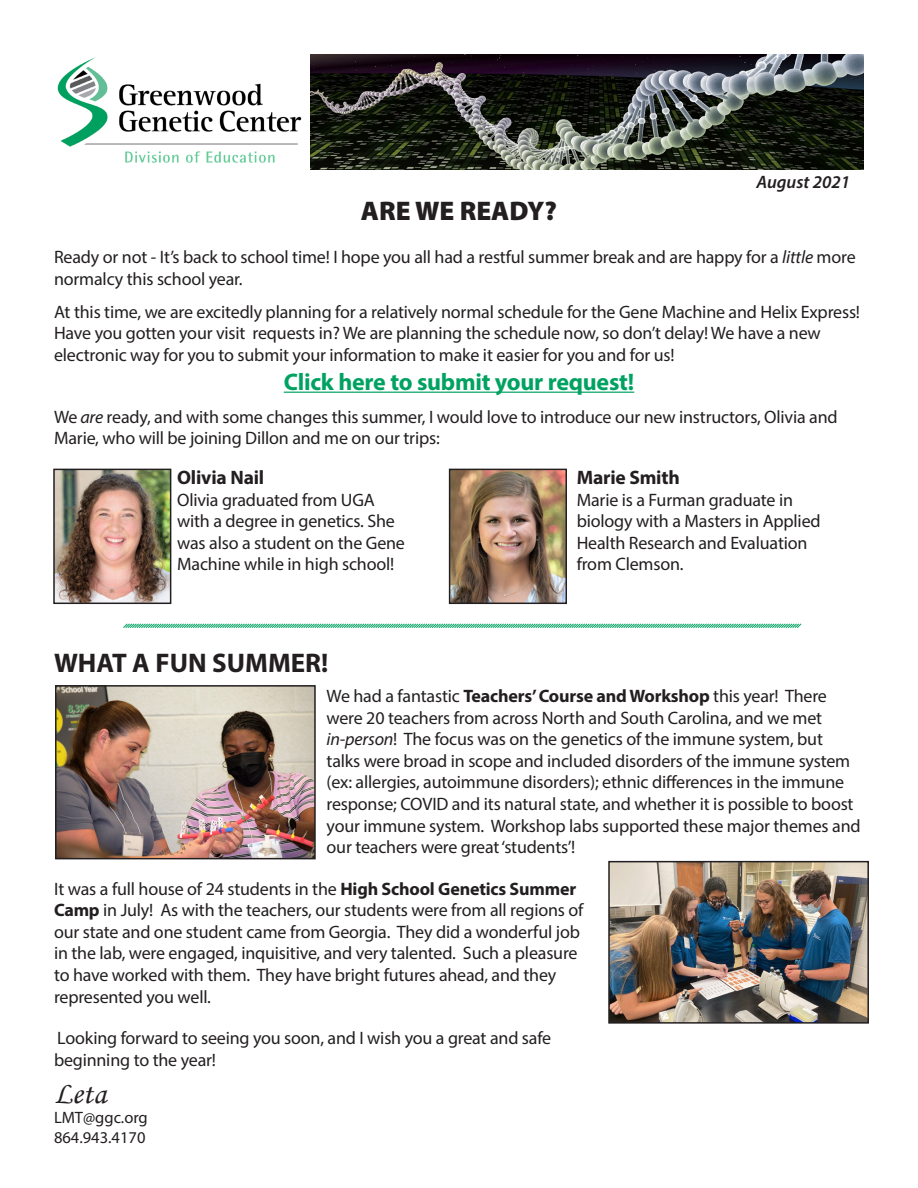
<style>
.page{position:relative;width:918px;height:1188px;background:#fff}
.page>*{position:absolute;margin:0;border:0;box-sizing:border-box;transform-origin:0 0}
.t1{font:31.5px "Monotype Corsiva";color:#231f20}
.t2{font:700 27px "Myriad Pro";color:#231f20}
.t3{font:900 27px "Myriad Pro";color:#231f20}
.t4{font:700 24px "Myriad Pro";letter-spacing:-.01em;color:#00a261}
.t5{font:700 19.5px "Myriad Pro";letter-spacing:-.01em;color:#231f20}
.t6{font:18px/21.6px "Myriad Pro";letter-spacing:-.01em;color:#231f20}
.t7{font:italic 600 18px "Myriad Pro";color:#231f20}
.t8{font:16.5px "Myriad Pro";color:#231f20}
.s1{font-style:italic}
.s2{font-weight:700}
</style>
<div class="page">
<img style="left:310px;top:54px;width:554px;height:116px">
<img style="left:57px;top:57px;width:245px;height:106px">
<hr style="left:284px;top:392px;width:350px;height:1px;background:#00a261">
<img style="left:56px;top:472px;width:112px;height:129px">
<div style="left:53px;top:469px;width:118px;height:135px;border:2px solid #231f20"></div>
<img style="left:452px;top:472px;width:112px;height:129px">
<div style="left:449px;top:469px;width:118px;height:135px;border:2px solid #231f20"></div>
<img style="left:58px;top:688px;width:255px;height:168px">
<div style="left:55px;top:685px;width:261px;height:174px;border:2px solid #231f20"></div>
<img style="left:611px;top:864px;width:255px;height:157px">
<div style="left:608px;top:861px;width:261px;height:163px;border:2px solid #231f20"></div>
<svg style="left:123px;top:623px;width:679px;height:5px;background:#82d1b1"></svg>
<p class="t7" style="left:756px;top:170px;width:95px">August 2021</p>
<p class="t3" style="left:361px;top:193px;width:198px">ARE WE READY?</p>
<p class="t6" style="left:54px;top:246px;width:803px">Ready or not - It’s back to school time! I hope you all had a restful summer break and are happy for a <span class="s1">little</span> more normalcy this school year.</p>
<p class="t6" style="left:54px;top:301px;width:808px">At this time, we are excitedly planning for a relatively normal schedule for the Gene Machine and Helix Express!<br>Have you gotten your visit requests in? We are planning the schedule now, so don’t delay! We have a new electronic way for you to submit your information to make it easier for you and for us!</p>
<p class="t4" style="left:284px;top:366px;width:352px">Click here to submit your request!</p>
<p class="t6" style="left:54px;top:406px;width:785px">We <span class="s1">are</span> ready, and with some changes this summer, I would love to introduce our new instructors, Olivia and<br>Marie, who will be joining Dillon and me on our trips:</p>
<p class="t5" style="left:177px;top:465px;width:89px">Olivia Nail</p>
<p class="t6" style="left:177px;top:488px;width:229px">Olivia graduated from UGA with a degree in genetics. She was also a student on the Gene<br>Machine while in high school!</p>
<p class="t5" style="left:577px;top:465px;width:105px">Marie Smith</p>
<p class="t6" style="left:577px;top:488px;width:245px">Marie is a Furman graduate in biology with a Masters in Applied<br>Health Research and Evaluation from Clemson.</p>
<p class="t2" style="left:54px;top:645px;width:276px">WHAT A FUN SUMMER!</p>
<p class="t6" style="left:327px;top:685px;width:502px">We had a fantastic <span class="s2">Teachers’ Course and Workshop</span> this year! There were 20 teachers from across North and South Carolina, and we met</p>
<p class="t6" style="left:327px;top:728px;width:536px"><span class="s1">in-person</span>! The focus was on the genetics of the immune system, but talks were broad in scope and included disorders of the immune system (ex: allergies, autoimmune disorders); ethnic differences in the immune response; COVID and its natural state, and whether it is possible to boost your immune system. Workshop labs supported these major themes and our teachers were great ‘students’!</p>
<p class="t6" style="left:54px;top:877px;width:531px">It was a full house of 24 students in the <span class="s2">High School Genetics Summer Camp</span> in July! As with the teachers, our students were from all regions of our state and one student came from Georgia. They did a wonderful job in the lab, were engaged, inquisitive, and very talented. Such a pleasure to have worked with them. They have bright futures ahead, and they represented you well.</p>
<p class="t6" style="left:54px;top:1027px;width:499px">Looking forward to seeing you soon, and I wish you a great and safe beginning to the year!</p>
<p class="t1" style="left:54px;top:1075px;width:54px">Leta</p>
<p class="t8" style="left:54px;top:1107px;width:95px">LMT@ggc.org</p>
<p class="t8" style="left:54px;top:1127px;width:93px">864.943.4170</p>
</div>
